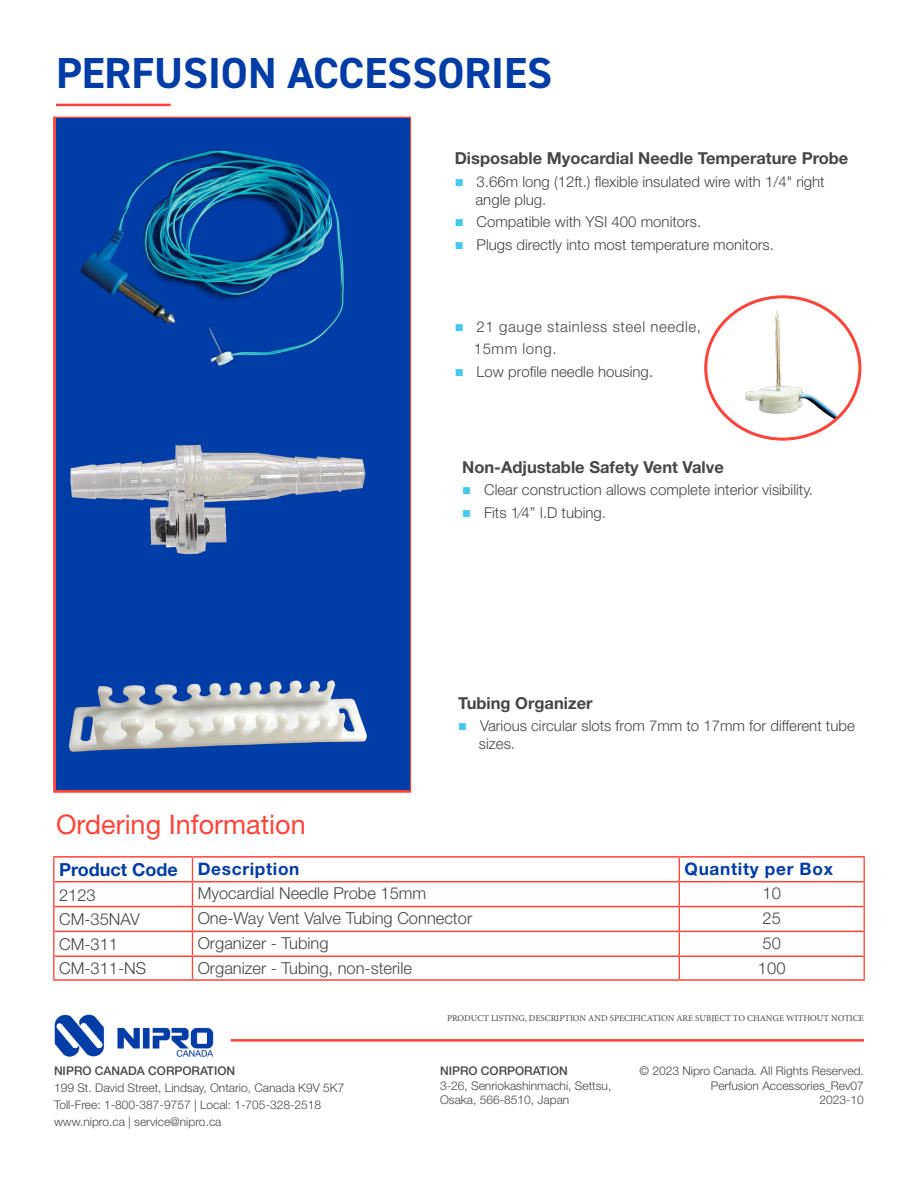
<style>
.page{position:relative;width:918px;height:1188px;background:#fff}
.page>*{position:absolute;margin:0;border:0;box-sizing:border-box;transform-origin:0 0}
.t1{font:700 43.5px "DIN2014";color:#003ca6}
.t2{font:27px "Helvetica Neue LT Std";color:#ff4338}
.t3{font:700 18px "Helvetica Neue LT Std";color:#003ca6}
.t4{font:700 17.25px "Helvetica Neue LT Std";letter-spacing:.04em;color:#003ca6}
.t5{font:300 16.5px "Helvetica Neue LT Std";color:#464647}
.t6{font:700 16.5px "Helvetica Neue LT Std";color:#464647}
.t7{font:300 15px "Helvetica Neue LT Std";color:#464647}
.t8{font:300 15px "Helvetica Neue LT Std";letter-spacing:.04em;color:#464647}
.t9{font:300 12px/16.8px "Helvetica Neue LT Std";color:#464647}
.t10{font:500 12px "Helvetica Neue LT Std";color:#464647}
.t11{font:9px "Minion Pro";color:#464647}
.s1{color:#45c7f0}
.s2{font-size:16.5px}
</style>
<div class="page">
<hr style="left:231px;top:1039px;width:633px;height:3px;background:#ff4338">
<hr style="left:53px;top:856px;width:139px;height:2px;background:#ff4338">
<hr style="left:192px;top:856px;width:487px;height:2px;background:#ff4338">
<hr style="left:679px;top:856px;width:186px;height:2px;background:#ff4338">
<hr style="left:54px;top:881px;width:138px;height:1px;background:#ff4338">
<hr style="left:192px;top:881px;width:487px;height:1px;background:#ff4338">
<hr style="left:679px;top:881px;width:185px;height:1px;background:#ff4338">
<hr style="left:54px;top:906px;width:138px;height:1px;background:#ff4338">
<hr style="left:192px;top:906px;width:487px;height:1px;background:#ff4338">
<hr style="left:679px;top:906px;width:185px;height:1px;background:#ff4338">
<hr style="left:54px;top:931px;width:138px;height:1px;background:#ff4338">
<hr style="left:192px;top:931px;width:487px;height:1px;background:#ff4338">
<hr style="left:679px;top:931px;width:185px;height:1px;background:#ff4338">
<hr style="left:54px;top:956px;width:138px;height:1px;background:#ff4338">
<hr style="left:192px;top:956px;width:487px;height:1px;background:#ff4338">
<hr style="left:679px;top:956px;width:185px;height:1px;background:#ff4338">
<hr style="left:53px;top:979px;width:139px;height:2px;background:#ff4338">
<hr style="left:192px;top:979px;width:487px;height:2px;background:#ff4338">
<hr style="left:679px;top:979px;width:186px;height:2px;background:#ff4338">
<svg style="left:53px;top:858px;width:1px;height:121px"></svg>
<svg style="left:192px;top:858px;width:1px;height:121px"></svg>
<svg style="left:679px;top:858px;width:1px;height:121px"></svg>
<svg style="left:864px;top:858px;width:1px;height:121px"></svg>
<hr style="left:56px;top:104px;width:115px;height:2px;background:#ff4338">
<div style="left:53px;top:117px;width:358px;height:676px;border:3px solid #ff4338"></div>
<img style="left:54px;top:1014px;width:160px;height:43px">
<img style="left:728px;top:295px;width:108px;height:125px">
<div style="left:704px;top:295px;width:157px;height:146px;border:3px solid #ff4338;border-radius:50%"></div>
<img style="left:56px;top:119px;width:353px;height:671px">
<p class="t1" style="left:56px;top:44px;width:498px">PERFUSION ACCESSORIES</p>
<p class="t6" style="left:455px;top:148px;width:395px">Disposable Myocardial Needle Temperature Probe</p>
<p class="t7" style="left:455px;top:172px;width:372px"><span class="s1">■</span> 3.66m long (12ft.) flexible insulated wire with 1/4" right</p>
<p class="t7" style="left:476px;top:190px;width:72px">angle plug.</p>
<p class="t7" style="left:455px;top:213px;width:248px"><span class="s1">■</span> Compatible with YSI 400 monitors.</p>
<p class="t7" style="left:455px;top:235px;width:321px"><span class="s1">■</span> Plugs directly into most temperature monitors.</p>
<p class="t8" style="left:455px;top:317px;width:248px"><span class="s1">■</span> 21 gauge stainless steel needle,</p>
<p class="t8" style="left:474px;top:340px;width:84px">15mm long.</p>
<p class="t7" style="left:455px;top:362px;width:200px"><span class="s1">■</span> Low profile needle housing<span class="s2">.</span></p>
<p class="t6" style="left:462px;top:457px;width:263px">Non-Adjustable Safety Vent Valve</p>
<p class="t7" style="left:462px;top:481px;width:352px"><span class="s1">■</span> Clear construction allows complete interior visibility.</p>
<p class="t7" style="left:462px;top:503px;width:145px"><span class="s1">■</span> Fits 1⁄4” I.D tubing.</p>
<p class="t2" style="left:56px;top:809px;width:251px">Ordering Information</p>
<p class="t6" style="left:458px;top:693px;width:136px">Tubing Organizer</p>
<p class="t7" style="left:458px;top:717px;width:398px"><span class="s1">■</span> Various circular slots from 7mm to 17mm for different tube</p>
<p class="t7" style="left:479px;top:735px;width:38px">sizes.</p>
<p class="t3" style="left:59px;top:858px;width:120px">Product Code</p>
<p class="t4" style="left:198px;top:858px;width:103px">Description</p>
<p class="t4" style="left:685px;top:858px;width:150px">Quantity per Box</p>
<p class="t5" style="left:59px;top:885px;width:38px">2123</p>
<p class="t5" style="left:198px;top:884px;width:230px">Myocardial Needle Probe 15mm</p>
<p class="t5" style="left:763px;top:884px;width:20px">10</p>
<p class="t5" style="left:59px;top:909px;width:82px">CM-35NAV</p>
<p class="t5" style="left:198px;top:908px;width:276px">One-Way Vent Valve Tubing Connector</p>
<p class="t5" style="left:763px;top:908px;width:20px">25</p>
<p class="t5" style="left:59px;top:934px;width:60px">CM-311</p>
<p class="t5" style="left:198px;top:933px;width:132px">Organizer - Tubing</p>
<p class="t5" style="left:763px;top:933px;width:20px">50</p>
<p class="t5" style="left:59px;top:958px;width:89px">CM-311-NS</p>
<p class="t5" style="left:198px;top:958px;width:216px">Organizer - Tubing, non-sterile</p>
<p class="t5" style="left:758px;top:958px;width:29px">100</p>
<p class="t10" style="left:54px;top:1064px;width:183px">NIPRO CANADA CORPORATION</p>
<p class="t9" style="left:54px;top:1079px;width:292px">199 St. David Street, Lindsay, Ontario, Canada K9V 5K7<br>Toll-Free: 1-800-387-9757 | Local: 1-705-328-2518 www.nipro.ca | service@nipro.ca</p>
<p class="t11" style="left:447px;top:1012px;width:418px">PRODUCT LISTING, DESCRIPTION AND SPECIFICATION ARE SUBJECT TO CHANGE WITHOUT NOTICE</p>
<p class="t10" style="left:440px;top:1064px;width:129px">NIPRO CORPORATION</p>
<p class="t9" style="left:440px;top:1078px;width:173px;line-height:14.4px">3-26, Senriokashinmachi, Settsu,<br>Osaka, 566-8510, Japan</p>
<p class="t9" style="left:639px;top:1063px;width:226px">© 2023 Nipro Canada. All Rights Reserved.</p>
<p class="t9" style="left:711px;top:1077px;width:155px">Perfusion Accessories_Rev07</p>
<p class="t9" style="left:820px;top:1091px;width:46px">2023-10</p>
</div>
